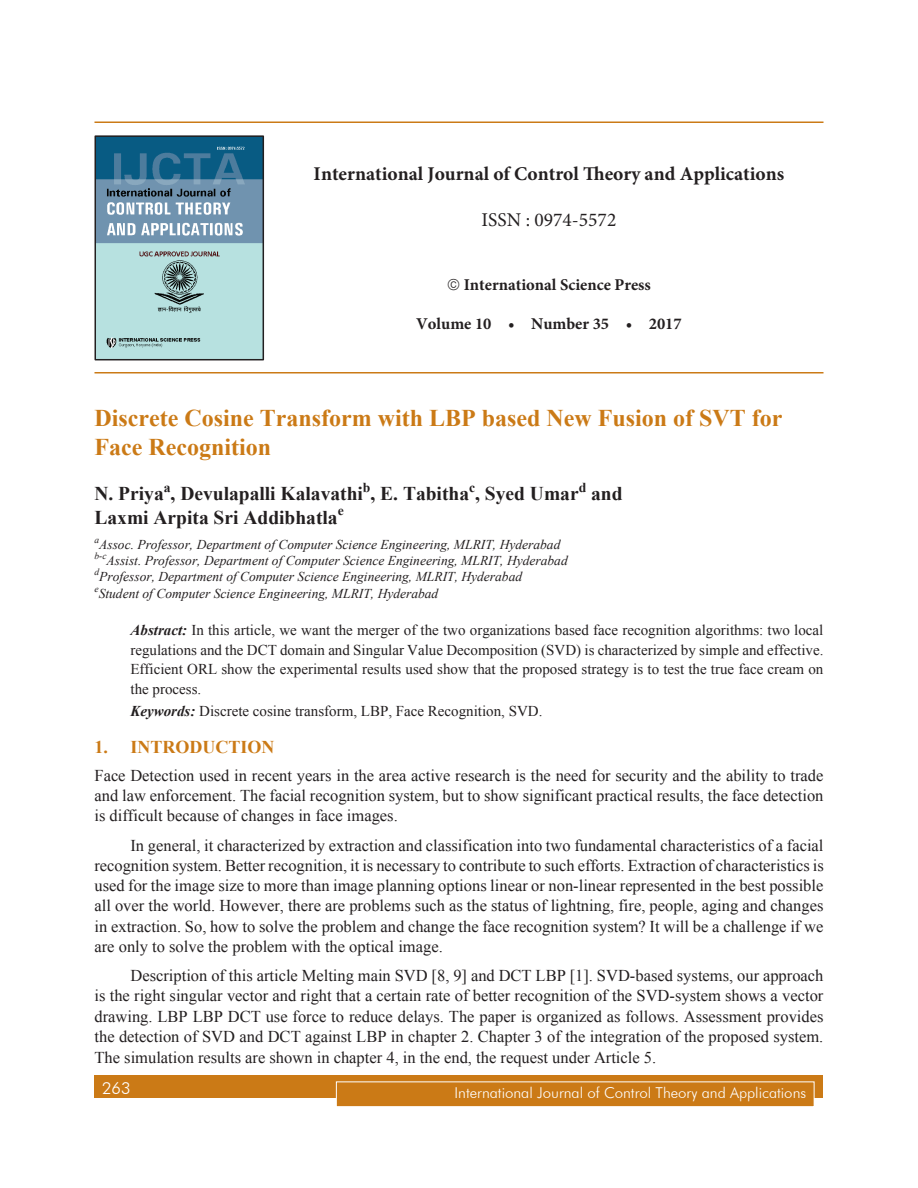
<style>
.page{position:relative;width:918px;height:1188px;background:#fff}
.page>*{position:absolute;margin:0;border:0;box-sizing:border-box;transform-origin:0 0}
.Chapter_Name{font:700 24px/28.8px "Times New Roman";color:#cb7a16}
.Author_Name{font:700 19.5px "Times New Roman";color:#231f20}
.t1{font:700 19.5px "Minion Pro";color:#231f20}
.t2{font:19.5px "Minion Pro";color:#231f20}
.Subhead_1{font:700 18px "Times New Roman";color:#cb7a16}
.Body_text{font:16.5px/20.2px "Times New Roman";color:#231f20;text-align:justify}
.t3{font:700 16.5px "Minion Pro";color:#231f20}
.t4{font:300 16.5px "Futura BT";color:#fff}
.Abstract_Body_text{font:15px/19.5px "Times New Roman";color:#231f20;text-align:justify}
.t5{font:300 15px "Futura BT";color:#fff}
.Author_Name-2{font:700 13.65px "Times New Roman";color:#231f20}
.Author_Footnote{font:italic 13.5px/16.2px "Times New Roman";color:#231f20}
.Author_Footnote-2{font:italic 9.45px "Times New Roman";color:#231f20}
.s1{font-weight:700;font-style:italic}
</style>
<div class="page">
<div style="left:94px;top:1076px;width:730px;height:22px;background:#cb7a16"></div>
<div style="left:336px;top:1082px;width:478px;height:25px;background:#cb7a16"></div>
<div style="left:336px;top:1082px;width:478px;height:25px;border:1px solid #fff"></div>
<hr style="left:94px;top:122px;width:730px;height:1px;background:#cb7a16">
<hr style="left:94px;top:372px;width:730px;height:2px;background:#cb7a16">
<img style="left:98px;top:138px;width:163px;height:219px">
<div style="left:95px;top:135px;width:169px;height:225px;border:2px solid #231f20"></div>
<p class="t1" style="left:314px;top:160px;width:472px">International Journal of Control Theory and Applications</p>
<p class="t2" style="left:482px;top:207px;width:136px">ISSN : 0974-5572</p>
<p class="t3" style="left:464px;top:273px;width:189px">International Science Press</p>
<p class="t3" style="left:416px;top:312px;width:267px">Volume 10 • Number 35 • 2017</p>
<p class="Chapter_Name" style="left:94px;top:403px;width:689px">Discrete Cosine Transform with LBP based New Fusion of SVT for<br>Face Recognition</p>
<p class="Author_Name" style="left:94px;top:480px;width:486px">N. Priya , Devulapalli Kalavathi , E. Tabitha , Syed Umar</p>
<p class="Author_Name-2" style="left:164px;top:478px;width:8px">a</p>
<p class="Author_Name-2" style="left:363px;top:478px;width:9px">b</p>
<p class="Author_Name-2" style="left:469px;top:478px;width:8px">c</p>
<p class="Author_Name-2" style="left:579px;top:478px;width:9px">d</p>
<p class="Author_Name" style="left:591px;top:480px;width:33px">and</p>
<p class="Author_Name" style="left:94px;top:504px;width:245px">Laxmi Arpita Sri Addibhatla</p>
<p class="Author_Name-2" style="left:338px;top:501px;width:8px">e</p>
<p class="Author_Footnote" style="left:94px;top:536px;width:467px"><sup>a</sup>Assoc. Professor, Department of Computer Science Engineering, MLRIT, Hyderabad</p>
<p class="Author_Footnote-2" style="left:94px;top:550px;width:14px">b-c</p>
<p class="Author_Footnote" style="left:94px;top:552px;width:475px;text-indent:12px">Assist. Professor, Department of Computer Science Engineering, MLRIT, Hyderabad <sup>d</sup>Professor, Department of Computer Science Engineering, MLRIT, Hyderabad <sup>e</sup>Student of Computer Science Engineering, MLRIT, Hyderabad</p>
<p class="Abstract_Body_text" style="left:130px;top:620px;width:695px"><span class="s1">Abstract:</span> In this article, we want the merger of the two organizations based face recognition algorithms: two local regulations and the DCT domain and Singular Value Decomposition (SVD) is characterized by simple and effective.<br>Efficient ORL show the experimental results used show that the proposed strategy is to test the true face cream on the process.</p>
<p class="Abstract_Body_text" style="left:130px;top:701px;width:414px"><span class="s1">Keywords:</span> Discrete cosine transform, LBP, Face Recognition, SVD.</p>
<p class="Subhead_1" style="left:94px;top:734px;width:57px">1. Intr</p>
<p class="Subhead_1" style="left:176px;top:734px;width:27px">oducti</p>
<p class="Subhead_1" style="left:248px;top:734px;width:26px">on</p>
<p class="Body_text" style="left:94px;top:765px;width:731px">Face Detection used in recent years in the area active research is the need for security and the ability to trade and law enforcement. The facial recognition system, but to show significant practical results, the face detection is difficult because of changes in face images.</p>
<p class="Body_text" style="left:94px;top:835px;width:731px;text-indent:36px">In general, it characterized by extraction and classification into two fundamental characteristics of a facial recognition system. Better recognition, it is necessary to contribute to such efforts. Extraction of characteristics is used for the image size to more than image planning options linear or non-linear represented in the best possible all over the world. However, there are problems such as the status of lightning, fire, people, aging and changes in extraction. So, how to solve the problem and change the face recognition system? It will be a challenge if we are only to solve the problem with the optical image.</p>
<p class="Body_text" style="left:94px;top:965px;width:731px;text-indent:36px">Description of this article Melting main SVD [8, 9] and DCT LBP [1]. SVD-based systems, our approach is the right singular vector and right that a certain rate of better recognition of the SVD-system shows a vector drawing. LBP LBP DCT use force to reduce delays. The paper is organized as follows. Assessment provides the detection of SVD and DCT against LBP in chapter 2. Chapter 3 of the integration of the proposed system.<br>The simulation results are shown in chapter 4, in the end, the request under Article 5.</p>
<p class="t4" style="left:102px;top:1078px;width:30px">263</p>
<p class="t5" style="left:455px;top:1084px;width:353px">International Journal of Control Theory and Applications</p>
</div>
